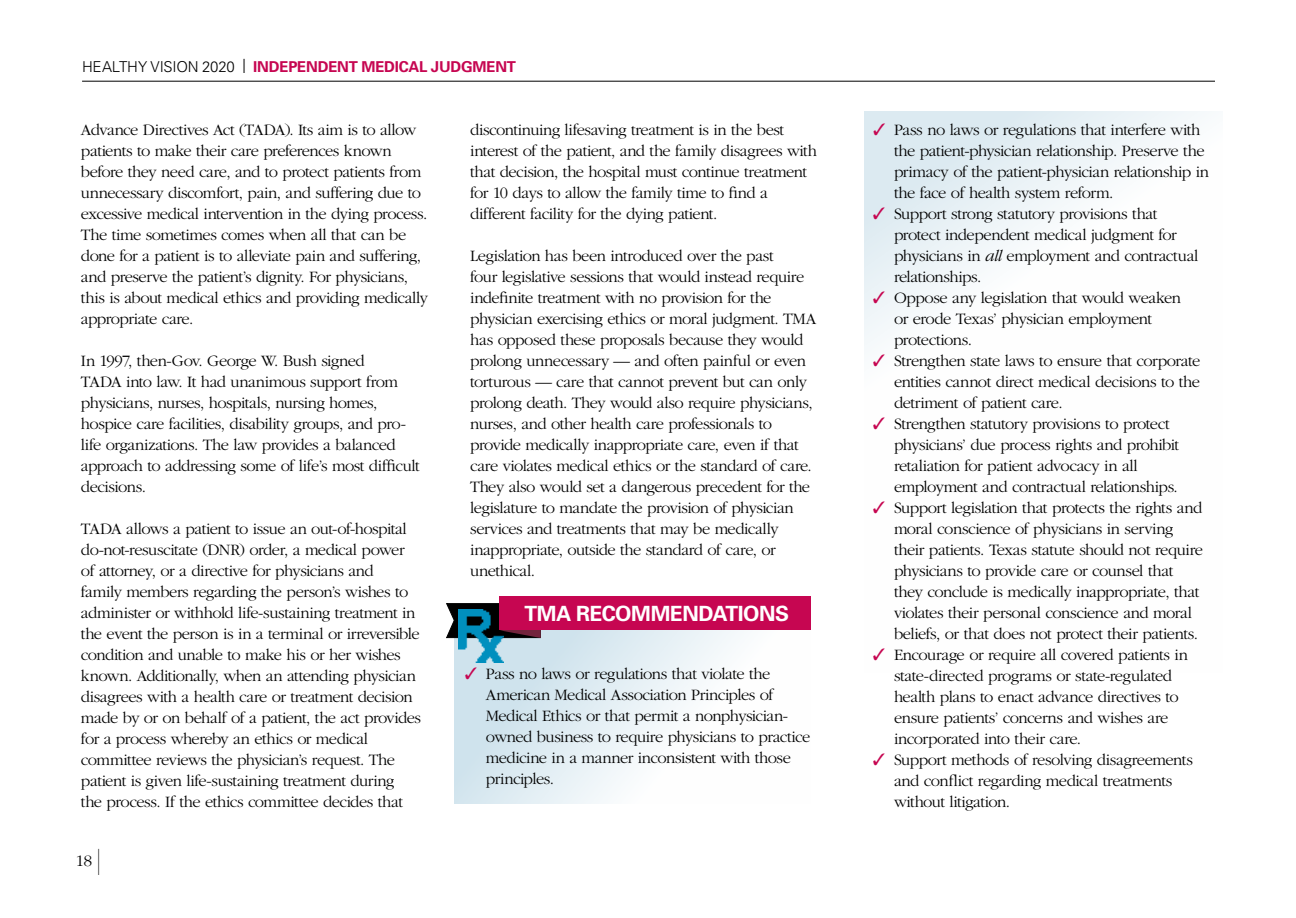
<style>
.page{position:relative;width:1296px;height:918px;background:#fff}
.page>*{position:absolute;margin:0;border:0;box-sizing:border-box;transform-origin:0 0}
.univ_sub{font:700 21px "Univers";letter-spacing:-.02em;color:#fff}
.tbs{font:300 16.5px/21px "Garamond";letter-spacing:-.03em;color:#000}
.t1{font:700 15px "Univers";letter-spacing:-.015em;color:#c60651}
.s1{font-weight:300;color:#000}
.s2{font-weight:300;font-size:19.5px;color:#000}
.s3{font-family:"Univers";font-size:36px}
.s4{color:#c60651}
.s5{font-style:italic}
</style>
<div class="page">
<hr style="left:82px;top:81px;width:1133px;height:1px;background:#000">
<svg style="left:454px;top:630px;width:286px;height:174px"></svg>
<svg style="left:864px;top:112px;width:334px;height:234px"></svg>
<svg style="left:446px;top:603px;width:95px;height:36px"></svg>
<div style="left:500px;top:596px;width:311px;height:34px;background:#c60651"></div>
<img style="left:459px;top:609px;width:45px;height:54px">
<p class="t1" style="left:82px;top:57px;width:436px"><span class="s1">HEALTHY VISION 2020</span> <span class="s2">I</span> INDEPENDENT MEDICAL JUDGMENT</p>
<p class="tbs" style="left:81px;top:119px;width:349px">Advance Directives Act (TADA). Its aim is to allow patients to make their care preferences known before they need care, and to protect patients from unnecessary discomfort, pain, and suffering due to excessive medical intervention in the dying process.<br>The time sometimes comes when all that can be done for a patient is to alleviate pain and suffering, and preserve the patient’s dignity. For physicians, this is about medical ethics and providing medically appropriate care.</p>
<p class="tbs" style="left:81px;top:350px;width:340px">In 1997, then-Gov. George W. Bush signed<br>TADA into law. It had unanimous support from physicians, nurses, hospitals, nursing homes, hospice care facilities, disability groups, and pro&shy;life organizations. The law provides a balanced approach to addressing some of life’s most difficult decisions.</p>
<p class="tbs" style="left:81px;top:518px;width:342px">TADA allows a patient to issue an out-of-hospital do-not-resuscitate (DNR) order, a medical power of attorney, or a directive for physicians and<br>family members regarding the person’s wishes to administer or withhold life-sustaining treatment in the event the person is in a terminal or irreversible condition and unable to make his or her wishes known. Additionally, when an attending physician disagrees with a health care or treatment decision made by or on behalf of a patient, the act provides for a process whereby an ethics or medical committee reviews the physician’s request. The patient is given life-sustaining treatment during<br>the process. If the ethics committee decides that</p>
<p class="tbs" style="left:76px;top:850px;width:26px">18 <span class="s3">I</span></p>
<p class="tbs" style="left:470px;top:119px;width:348px">discontinuing lifesaving treatment is in the best interest of the patient, and the family disagrees with that decision, the hospital must continue treatment for 10 days to allow the family time to find a different facility for the dying patient.</p>
<p class="tbs" style="left:470px;top:245px;width:348px">Legislation has been introduced over the past<br>four legislative sessions that would instead require indefinite treatment with no provision for the physician exercising ethics or moral judgment. TMA has opposed these proposals because they would prolong unnecessary — and often painful or even torturous — care that cannot prevent but can only prolong death. They would also require physicians, nurses, and other health care professionals to provide medically inappropriate care, even if that care violates medical ethics or the standard of care.<br>They also would set a dangerous precedent for the legislature to mandate the provision of physician services and treatments that may be medically inappropriate, outside the standard of care, or unethical.</p>
<p class="univ_sub" style="left:525px;top:601px;width:266px">TMA RECOMMENDATIONS</p>
<p class="tbs" style="left:486px;top:663px;width:326px;text-indent:-21px"><span class="s4">✓</span> Pass no laws or regulations that violate the American Medical Association Principles of Medical Ethics or that permit a nonphysician&shy;owned business to require physicians to practice medicine in a manner inconsistent with those principles.</p>
<p class="tbs" style="left:894px;top:119px;width:317px;text-indent:-21px"><span class="s4">✓</span> Pass no laws or regulations that interfere with the patient-physician relationship. Preserve the primacy of the patient-physician relationship in the face of health system reform.</p>
<p class="tbs" style="left:894px;top:203px;width:306px;text-indent:-21px"><span class="s4">✓</span> Support strong statutory provisions that protect independent medical judgment for physicians in <span class="s5">all</span> employment and contractual relationships.</p>
<p class="tbs" style="left:894px;top:287px;width:289px;text-indent:-21px"><span class="s4">✓</span> Oppose any legislation that would weaken or erode Texas’ physician employment protections.</p>
<p class="tbs" style="left:894px;top:350px;width:308px;text-align:justify;text-indent:-21px"><span class="s4">✓</span> Strengthen state laws to ensure that corporate entities cannot direct medical decisions to the detriment of patient care.</p>
<p class="tbs" style="left:894px;top:413px;width:287px;text-indent:-21px"><span class="s4">✓</span> Strengthen statutory provisions to protect physicians’ due process rights and prohibit retaliation for patient advocacy in all employment and contractual relationships.</p>
<p class="tbs" style="left:894px;top:497px;width:311px;text-indent:-21px"><span class="s4">✓</span> Support legislation that protects the rights and moral conscience of physicians in serving their patients. Texas statute should not require physicians to provide care or counsel that they conclude is medically inappropriate, that violates their personal conscience and moral beliefs, or that does not protect their patients.</p>
<p class="tbs" style="left:894px;top:644px;width:296px;text-indent:-21px"><span class="s4">✓</span> Encourage or require all covered patients in state-directed programs or state-regulated health plans to enact advance directives to ensure patients’ concerns and wishes are incorporated into their care.</p>
<p class="tbs" style="left:894px;top:749px;width:300px;text-indent:-21px"><span class="s4">✓</span> Support methods of resolving disagreements and conflict regarding medical treatments without litigation.</p>
</div>
